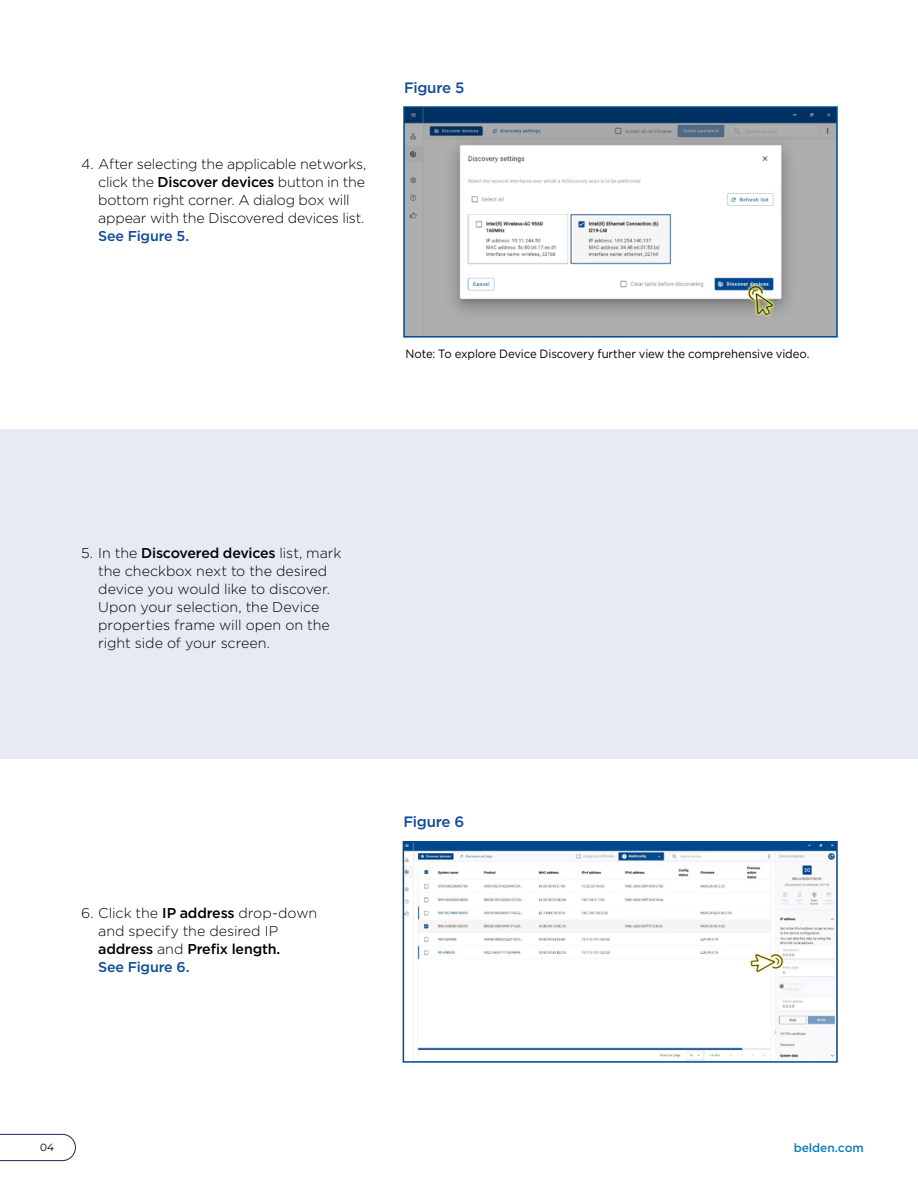
<style>
.page{position:relative;width:918px;height:1188px;background:#fff}
.page>*{position:absolute;margin:0;border:0;box-sizing:border-box;transform-origin:0 0}
.t1{font:500 15px "Gotham";letter-spacing:-.025em;color:#104b95}
.t2{font:300 14.25px/18px "Gotham";letter-spacing:-.01em;color:#000}
.t3{font:500 14.25px "Gotham";letter-spacing:-.015em;color:#104b95}
.t4{font:12px "Gotham";letter-spacing:-.015em;color:#000;scale:.95 1}
.t5{font:500 12px "Gotham";letter-spacing:-.005em;color:#0b7dbb}
.t6{font:10.5px "Montserrat";color:#000}
.s1{font-weight:500}
.s2{font-weight:500;color:#104b95}
</style>
<div class="page">
<svg style="left:0;top:1134px;width:76px;height:27px"></svg>
<div style="left:0;top:429px;width:918px;height:330px;background:#e5eaf5"></div>
<hr style="left:917px;top:364px;width:1px;height:320px;background:#e5eaf5">
<img style="left:406px;top:109px;width:429px;height:226px">
<div style="left:403px;top:106px;width:435px;height:232px;border:2px solid #004990"></div>
<img style="left:406px;top:844px;width:429px;height:216px">
<div style="left:403px;top:841px;width:435px;height:222px;border:2px solid #004990"></div>
<p class="t2" style="left:98px;top:154px;width:270px;text-indent:-17px">4. After selecting the applicable networks, click the <span class="s1">Discover devices</span> button in the bottom right corner. A dialog box will appear with the Discovered devices list.</p>
<p class="t3" style="left:98px;top:226px;width:92px">See Figure 5.</p>
<p class="t1" style="left:404px;top:78px;width:62px">Figure 5</p>
<p class="t4" style="left:406px;top:347px;width:427px">Note: To explore Device Discovery further view the comprehensive video.</p>
<p class="t2" style="left:98px;top:543px;width:245px;text-indent:-17px">5. In the <span class="s1">Discovered devices</span> list, mark the checkbox next to the desired device you would like to discover.<br>Upon your selection, the Device properties frame will open on the right side of your screen.</p>
<p class="t2" style="left:98px;top:904px;width:220px;text-indent:-17px">6. Click the <span class="s1">IP address</span> drop-down and specify the desired IP <span class="s1">address</span> and <span class="s1">Prefix length.<br></span><span class="s2">See Figure 6.</span></p>
<p class="t1" style="left:403px;top:811px;width:62px">Figure 6</p>
<p class="t6" style="left:40px;top:1140px;width:15px">04</p>
<p class="t5" style="left:794px;top:1140px;width:72px">belden.com</p>
</div>
